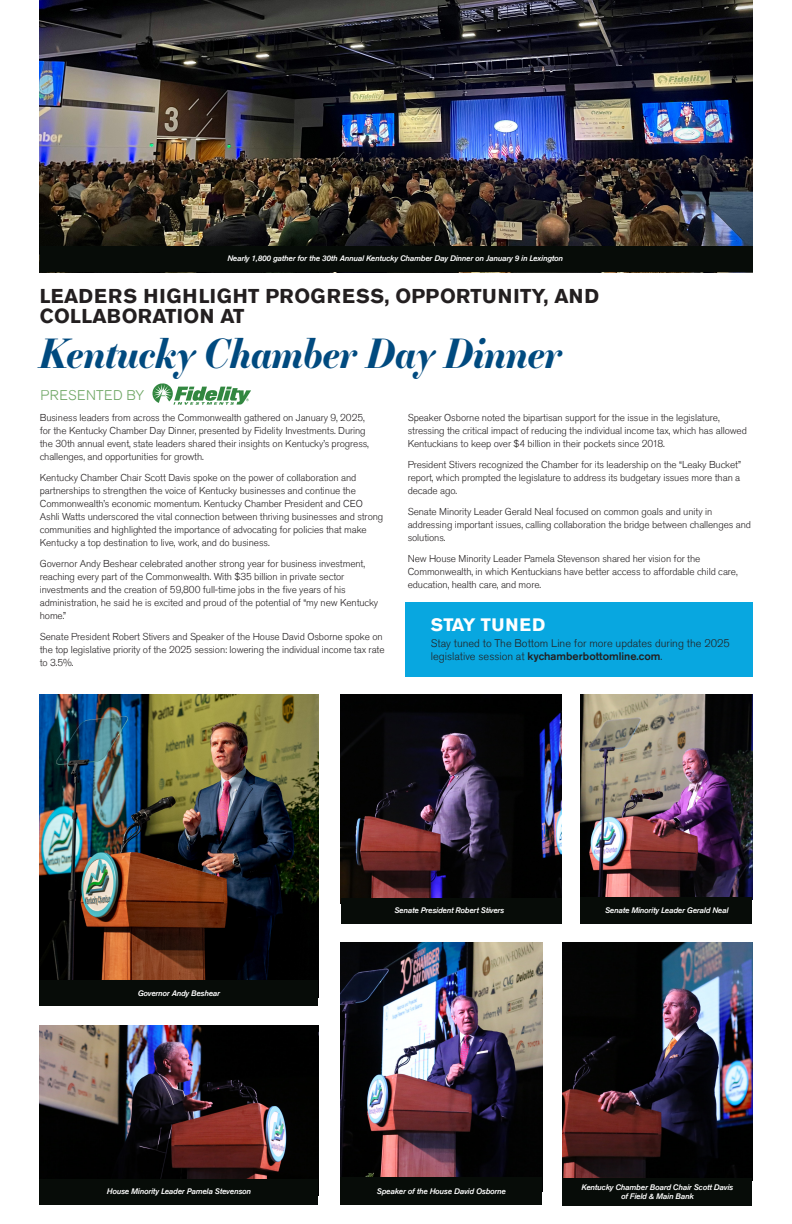
<style>
.page{position:relative;width:792px;height:1224px;background:#fff}
.page>*{position:absolute;margin:0;border:0;box-sizing:border-box;transform-origin:0 0}
.t1{font:italic 700 40px "Essonnes Display";letter-spacing:-.02em;color:#004a7f;scale:.92 1}
.t2{font:700 20px/20px "Akzidenz Grotesk Std";letter-spacing:.015em;color:#231f20}
.t3{font:700 18px "Akzidenz Grotesk Std";letter-spacing:.015em;color:#fff}
.t4{font:300 14px "Akzidenz Grotesk Std";letter-spacing:.03em;color:#6da663}
.t5{font:300 11px/13px "Akzidenz Grotesk Std";color:#231f20}
.t6{font:300 10px/13px "Akzidenz Grotesk Std";letter-spacing:-.01em;color:#231f20}
.t7{font:italic 500 8px "Akzidenz Grotesk Std";letter-spacing:-.02em;color:#fff}
.s1{font-weight:500}
</style>
<div class="page">
<img style="left:40px;top:0;width:712px;height:246px">
<img style="left:341px;top:942px;width:201px;height:235px">
<div style="left:341px;top:1177px;width:201px;height:28px;background:#070c08"></div>
<div style="left:40px;top:246px;width:712px;height:26px;background:#070c08"></div>
<div style="left:405px;top:602px;width:347px;height:75px;background:#08a7e0"></div>
<img style="left:40px;top:695px;width:278px;height:285px">
<img style="left:341px;top:695px;width:220px;height:203px">
<img style="left:40px;top:1025px;width:278px;height:154px">
<div style="left:40px;top:1179px;width:278px;height:26px;background:#070c08"></div>
<img style="left:580px;top:695px;width:172px;height:202px">
<div style="left:580px;top:897px;width:172px;height:27px;background:#070c08"></div>
<div style="left:341px;top:898px;width:220px;height:26px;background:#070c08"></div>
<div style="left:40px;top:980px;width:278px;height:26px;background:#070c08"></div>
<svg style="left:152px;top:383px;width:99px;height:22px"></svg>
<img style="left:562px;top:942px;width:190px;height:236px">
<div style="left:562px;top:1178px;width:190px;height:27px;background:#070c08"></div>
<p class="t7" style="left:227px;top:254px;width:337px">Nearly 1,800 gather for the 30th Annual Kentucky Chamber Day Dinner on January 9 in Lexington</p>
<p class="t2" style="left:40px;top:286px;width:561px">LEADERS HIGHLIGHT PROGRESS, OPPORTUNITY, AND<br>COLLABORATION AT</p>
<p class="t1" style="left:39px;top:324px;width:570px">Kentucky Chamber Day Dinner</p>
<p class="t4" style="left:41px;top:387px;width:105px">PRESENTED BY</p>
<p class="t6" style="left:40px;top:412px;width:331px">Business leaders from across the Commonwealth gathered on January 9, 2025, for the Kentucky Chamber Day Dinner, presented by Fidelity Investments. During the 30th annual event, state leaders shared their insights on Kentucky’s progress, challenges, and opportunities for growth.</p>
<p class="t6" style="left:40px;top:472px;width:345px">Kentucky Chamber Chair Scott Davis spoke on the power of collaboration and partnerships to strengthen the voice of Kentucky businesses and continue the Commonwealth’s economic momentum. Kentucky Chamber President and CEO Ashli Watts underscored the vital connection between thriving businesses and strong communities and highlighted the importance of advocating for policies that make Kentucky a top destination to live, work, and do business.</p>
<p class="t6" style="left:40px;top:558px;width:340px">Governor Andy Beshear celebrated another strong year for business investment, reaching every part of the Commonwealth. With $35 billion in private sector investments and the creation of 59,800 full-time jobs in the five years of his administration, he said he is excited and proud of the potential of “my new Kentucky home.”</p>
<p class="t6" style="left:40px;top:631px;width:346px">Senate President Robert Stivers and Speaker of the House David Osborne spoke on the top legislative priority of the 2025 session: lowering the individual income tax rate to 3.5%.</p>
<p class="t6" style="left:408px;top:412px;width:341px">Speaker Osborne noted the bipartisan support for the issue in the legislature, stressing the critical impact of reducing the individual income tax, which has allowed<br>Kentuckians to keep over $4 billion in their pockets since 2018.</p>
<p class="t6" style="left:408px;top:459px;width:335px;text-align:justify">President Stivers recognized the Chamber for its leadership on the “Leaky Bucket” report, which prompted the legislature to address its budgetary issues more than a decade ago.</p>
<p class="t6" style="left:408px;top:506px;width:345px">Senate Minority Leader Gerald Neal focused on common goals and unity in addressing important issues, calling collaboration the bridge between challenges and solutions.</p>
<p class="t6" style="left:408px;top:553px;width:331px">New House Minority Leader Pamela Stevenson shared her vision for the<br>Commonwealth, in which Kentuckians have better access to affordable child care, education, health care, and more.</p>
<p class="t3" style="left:431px;top:614px;width:116px">STAY TUNED</p>
<p class="t5" style="left:431px;top:636px;width:301px">Stay tuned to The Bottom Line for more updates during the 2025 legislative session at <span class="s1">kychamberbottomline.com</span>.</p>
<p class="t7" style="left:138px;top:988px;width:84px">Governor Andy Beshear</p>
<p class="t7" style="left:394px;top:906px;width:111px">Senate President Robert Stivers</p>
<p class="t7" style="left:605px;top:905px;width:125px">Senate Minority Leader Gerald Neal</p>
<p class="t7" style="left:107px;top:1187px;width:146px">House Minority Leader Pamela Stevenson</p>
<p class="t7" style="left:377px;top:1186px;width:131px">Speaker of the House David Osborne</p>
<p class="t7" style="left:582px;top:1182px;width:153px">Kentucky Chamber Board Chair Scott Davis</p>
<p class="t7" style="left:621px;top:1191px;width:74px">of Field &amp; Main Bank</p>
</div>
